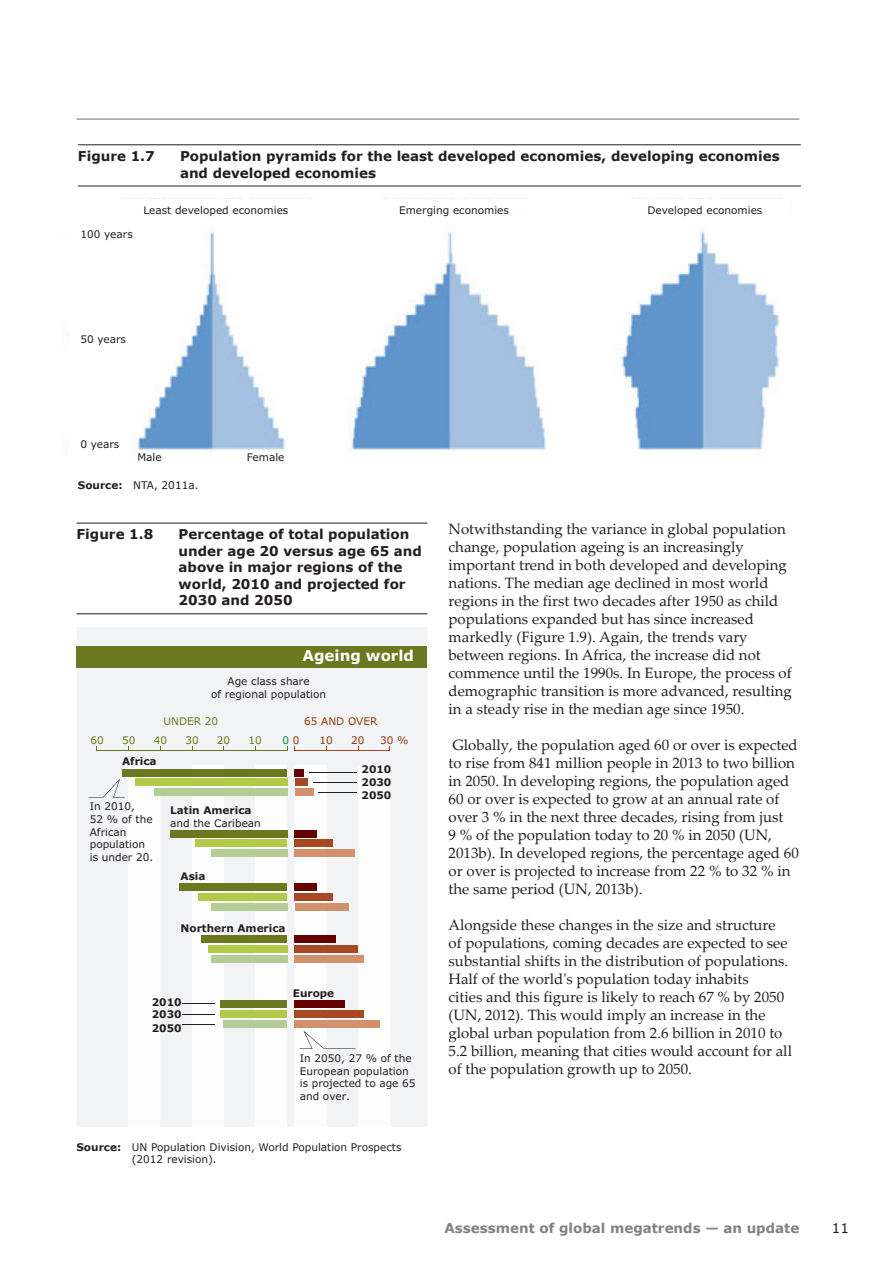
<style>
.page{position:relative;width:893px;height:1263px;background:#fff}
.page>*{position:absolute;margin:0;border:0;box-sizing:border-box;transform-origin:0 0}
.Body_Text{font:15px/18px "Palatino Linotype";color:#231f20}
.t1{font:700 15px "Verdana";color:#fff}
.Figure_Title{font:700 13.5px/16.5px "Verdana";color:#231f20}
.t2{font:700 13.5px "Verdana";color:#808285}
.t3{font:13.5px "Verdana";color:#231f20}
.Note_Source{font:10.5px/12.6px "Verdana";color:#231f20}
.t4{font:700 10.5px "Verdana";color:#231f20}
.t5{font:10.5px "Verdana";color:#6b781f}
.t6{font:10.5px "Verdana";color:#923b11}
.t7{font:10.5px "Verdana";color:#008e45}
.s1{font-weight:700}
.s2{color:#923b11}
</style>
<div class="page">
<hr style="left:77px;top:119px;width:722px;height:1px;background:#6c6d70">
<hr style="left:78px;top:145px;width:723px;height:1px;background:#231f20">
<hr style="left:78px;top:186px;width:723px;height:1px;background:#231f20">
<img style="left:67px;top:231px;width:712px;height:227px">
<div style="left:69px;top:218px;width:59px;height:240px;background:#fff"></div>
<hr style="left:77px;top:523px;width:350px;height:1px;background:#231f20">
<hr style="left:77px;top:613px;width:350px;height:1px;background:#231f20">
<div style="left:77px;top:627px;width:350px;height:499px;background:#f2f3f4"></div>
<div style="left:295px;top:765px;width:31px;height:362px;background:#fdfdfd"></div>
<div style="left:358px;top:765px;width:32px;height:362px;background:#fdfdfd"></div>
<div style="left:255px;top:765px;width:32px;height:362px;background:#fdfdfd"></div>
<div style="left:192px;top:765px;width:32px;height:362px;background:#fdfdfd"></div>
<div style="left:129px;top:765px;width:31px;height:362px;background:#fdfdfd"></div>
<div style="left:77px;top:646px;width:350px;height:21px;background:#6b781f"></div>
<div style="left:122px;top:769px;width:165px;height:7px;background:#6b781f"></div>
<div style="left:295px;top:769px;width:9px;height:7px;background:#640000"></div>
<div style="left:295px;top:779px;width:13px;height:7px;background:#a64821"></div>
<div style="left:135px;top:779px;width:152px;height:7px;background:#b3ca49"></div>
<div style="left:295px;top:788px;width:18px;height:8px;background:#d2916d"></div>
<div style="left:154px;top:788px;width:133px;height:8px;background:#b4cc95"></div>
<div style="left:179px;top:884px;width:108px;height:7px;background:#6b781f"></div>
<div style="left:295px;top:884px;width:22px;height:7px;background:#640000"></div>
<div style="left:295px;top:894px;width:38px;height:7px;background:#a64821"></div>
<div style="left:198px;top:894px;width:89px;height:7px;background:#b3ca49"></div>
<div style="left:295px;top:903px;width:53px;height:8px;background:#d2916d"></div>
<div style="left:211px;top:903px;width:76px;height:8px;background:#b4cc95"></div>
<div style="left:202px;top:936px;width:85px;height:7px;background:#6b781f"></div>
<div style="left:295px;top:936px;width:41px;height:7px;background:#640000"></div>
<div style="left:295px;top:945px;width:63px;height:8px;background:#a64821"></div>
<div style="left:208px;top:945px;width:79px;height:8px;background:#b3ca49"></div>
<div style="left:295px;top:955px;width:69px;height:8px;background:#d2916d"></div>
<div style="left:211px;top:955px;width:76px;height:8px;background:#b4cc95"></div>
<div style="left:221px;top:1000px;width:66px;height:8px;background:#6b781f"></div>
<div style="left:295px;top:1000px;width:50px;height:8px;background:#640000"></div>
<div style="left:295px;top:1010px;width:69px;height:7px;background:#a64821"></div>
<div style="left:221px;top:1010px;width:66px;height:7px;background:#b3ca49"></div>
<div style="left:295px;top:1020px;width:85px;height:7px;background:#d2916d"></div>
<div style="left:224px;top:1020px;width:63px;height:7px;background:#b4cc95"></div>
<div style="left:170px;top:830px;width:117px;height:7px;background:#6b781f"></div>
<div style="left:295px;top:830px;width:22px;height:7px;background:#640000"></div>
<div style="left:295px;top:840px;width:38px;height:7px;background:#a64821"></div>
<div style="left:195px;top:840px;width:92px;height:7px;background:#b3ca49"></div>
<div style="left:295px;top:849px;width:60px;height:8px;background:#d2916d"></div>
<div style="left:211px;top:849px;width:76px;height:8px;background:#b4cc95"></div>
<hr style="left:97px;top:750px;width:190px;height:1px;background:#6b781f">
<hr style="left:295px;top:750px;width:95px;height:1px;background:#a64821">
<svg style="left:299px;top:1031px;width:57px;height:18px"></svg>
<svg style="left:88px;top:779px;width:37px;height:19px"></svg>
<hr style="left:182px;top:1003px;width:33px;height:1px;background:#231f20">
<hr style="left:182px;top:1014px;width:33px;height:1px;background:#231f20">
<hr style="left:182px;top:1024px;width:33px;height:1px;background:#231f20">
<hr style="left:309px;top:772px;width:47px;height:1px;background:#231f20">
<hr style="left:313px;top:782px;width:43px;height:1px;background:#231f20">
<hr style="left:318px;top:792px;width:38px;height:1px;background:#231f20">
<p class="Figure_Title" style="left:78px;top:148px;width:78px">Figure 1.7</p>
<p class="Figure_Title" style="left:180px;top:148px;width:601px">Population pyramids for the least developed economies, developing economies and developed economies</p>
<p class="Note_Source" style="left:143px;top:203px;width:147px">Least developed economies</p>
<p class="Note_Source" style="left:399px;top:203px;width:111px">Emerging economies</p>
<p class="Note_Source" style="left:647px;top:203px;width:117px">Developed economies</p>
<p class="Note_Source" style="left:80px;top:227px;width:54px">100 years</p>
<p class="Note_Source" style="left:80px;top:332px;width:47px">50 years</p>
<p class="Note_Source" style="left:80px;top:437px;width:41px">0 years</p>
<p class="Note_Source" style="left:137px;top:451px;width:26px">Male</p>
<p class="Note_Source" style="left:247px;top:451px;width:39px">Female</p>
<p class="Note_Source" style="left:78px;top:479px;width:122px"><span class="s1">Source:</span> NTA, 2011a.</p>
<p class="Figure_Title" style="left:77px;top:526px;width:78px">Figure 1.8</p>
<p class="Figure_Title" style="left:179px;top:526px;width:245px">Percentage of total population under age 20 versus age 65 and above in major regions of the world, 2010 and projected for<br>2030 and 2050</p>
<p class="t1" style="left:302px;top:645px;width:113px">Ageing world</p>
<p class="Note_Source" style="left:211px;top:675px;width:117px;text-align:center">Age class share<br>of regional population</p>
<p class="t5" style="left:164px;top:714px;width:56px">UNDER 20</p>
<p class="t6" style="left:304px;top:714px;width:75px">65 AND OVER</p>
<p class="t5" style="left:90px;top:733px;width:15px">60</p>
<p class="t5" style="left:122px;top:733px;width:15px">50</p>
<p class="t5" style="left:154px;top:733px;width:15px">40</p>
<p class="t5" style="left:185px;top:733px;width:15px">30</p>
<p class="t5" style="left:217px;top:733px;width:15px">20</p>
<p class="t5" style="left:249px;top:733px;width:15px">10</p>
<p class="t7" style="left:282px;top:733px;width:19px">0 <span class="s2">0</span></p>
<p class="t6" style="left:319px;top:733px;width:15px">10</p>
<p class="t6" style="left:351px;top:733px;width:15px">20</p>
<p class="t6" style="left:380px;top:733px;width:30px">30 %</p>
<p class="t4" style="left:122px;top:754px;width:36px">Africa</p>
<p class="Note_Source" style="left:90px;top:800px;width:65px">In 2010,<br>52 % of the<br>African population is under 20.</p>
<p class="Note_Source" style="left:170px;top:804px;width:92px"><span class="s1">Latin America </span>and the Caribean</p>
<p class="t4" style="left:181px;top:869px;width:26px">Asia</p>
<p class="t4" style="left:181px;top:921px;width:107px">Northern America</p>
<p class="t4" style="left:362px;top:762px;width:31px">2010</p>
<p class="t4" style="left:362px;top:775px;width:31px">2030</p>
<p class="t4" style="left:362px;top:788px;width:31px">2050</p>
<p class="t4" style="left:152px;top:995px;width:31px">2010</p>
<p class="t4" style="left:152px;top:1007px;width:31px">2030</p>
<p class="t4" style="left:152px;top:1020px;width:31px">2050</p>
<p class="t4" style="left:293px;top:985px;width:43px">Europe</p>
<p class="Note_Source" style="left:300px;top:1052px;width:117px">In 2050, 27 % of the<br>European population is projected to age 65 and over.</p>
<p class="Note_Source" style="left:132px;top:1140px;width:271px;text-indent:-55px"><span class="s1">Source:</span> UN Population Division, World Population Prospects (2012 revision).</p>
<p class="Body_Text" style="left:449px;top:519px;width:345px">Notwithstanding the variance in global population change, population ageing is an increasingly important trend in both developed and developing nations. The median age declined in most world regions in the first two decades after 1950 as child populations expanded but has since increased markedly (Figure 1.9). Again, the trends vary between regions. In Africa, the increase did not commence until the 1990s. In Europe, the process of demographic transition is more advanced, resulting in a steady rise in the median age since 1950.</p>
<p class="Body_Text" style="left:449px;top:735px;width:352px">Globally, the population aged 60 or over is expected to rise from 841 million people in 2013 to two billion in 2050. In developing regions, the population aged 60 or over is expected to grow at an annual rate of over 3 % in the next three decades, rising from just<br>9 % of the population today to 20 % in 2050 (UN, 2013b). In developed regions, the percentage aged 60 or over is projected to increase from 22 % to 32 % in the same period (UN, 2013b).</p>
<p class="Body_Text" style="left:449px;top:915px;width:345px">Alongside these changes in the size and structure of populations, coming decades are expected to see substantial shifts in the distribution of populations.<br>Half of the world's population today inhabits<br>cities and this figure is likely to reach 67 % by 2050 (UN, 2012). This would imply an increase in the global urban population from 2.6 billion in 2010 to 5.2 billion, meaning that cities would account for all of the population growth up to 2050.</p>
<p class="t2" style="left:444px;top:1219px;width:356px">Assessment of global megatrends — an update</p>
<p class="t3" style="left:832px;top:1219px;width:19px">11</p>
</div>
